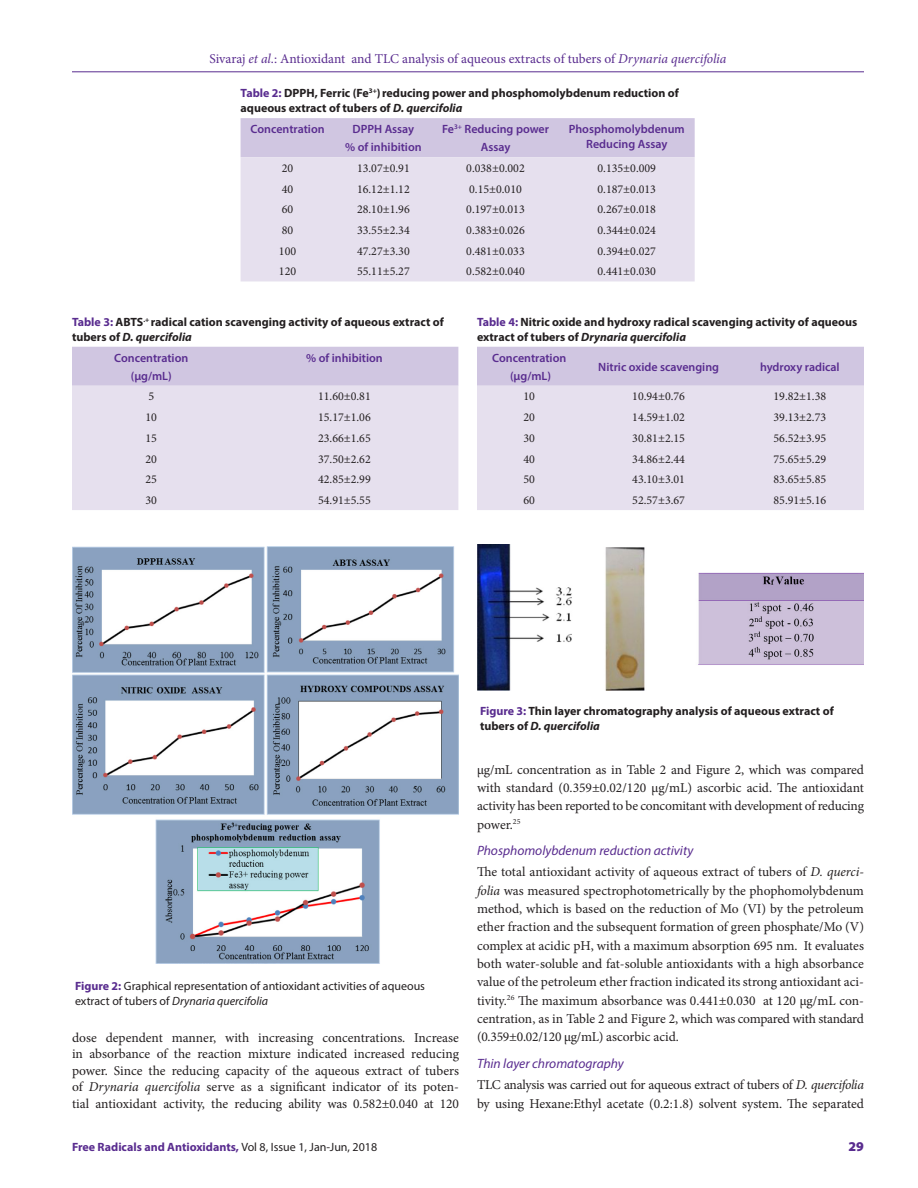
<style>
.page{position:relative;width:918px;height:1188px;background:#fff}
.page>*{position:absolute;margin:0;border:0;box-sizing:border-box;transform-origin:0 0}
.TXT{font:13.5px/18.3px "Minion Pro";letter-spacing:-.015em;color:#231f20;text-align:justify}
.t1{font:13.5px "Minion Pro";letter-spacing:-.005em;color:#592c8f}
._3_HD{font:italic 13.5px "Myriad Pro";color:#592c8f}
.t2{font:900 13.5px "Myriad Pro";color:#592c8f}
.TB{font:12px "Minion Pro";color:#231f20}
.TT{font:700 12px/15px "Myriad Pro";color:#231f20}
.TCH{font:600 12px/15px "Myriad Pro";color:#592c8f;text-align:center}
.FIG_CAP{font:12px/15px "Myriad Pro";color:#231f20}
.FIG_CAP-2{font:700 12px/15px "Myriad Pro";color:#231f20}
.t3{font:700 12px "Myriad Pro";color:#592c8f}
.s1{font-style:italic}
.s2{color:#592c8f}
.s3{font-weight:700;color:#592c8f}
.s4{font-weight:400;color:#231f20}
</style>
<div class="page">
<hr style="left:72px;top:72px;width:792px;height:1px;background:#592c8f">
<div style="left:241px;top:118px;width:454px;height:39px;background:#d0c6e1"></div>
<div style="left:241px;top:157px;width:454px;height:124px;background:#e6e0ee"></div>
<div style="left:72px;top:347px;width:386px;height:39px;background:#d0c6e1"></div>
<div style="left:72px;top:386px;width:386px;height:124px;background:#e6e0ee"></div>
<div style="left:477px;top:347px;width:387px;height:39px;background:#d0c6e1"></div>
<div style="left:477px;top:386px;width:387px;height:124px;background:#e6e0ee"></div>
<img style="left:72px;top:547px;width:387px;height:417px">
<img style="left:477px;top:544px;width:387px;height:147px">
<p class="t1" style="left:209px;top:50px;width:519px">Sivaraj <span class="s1">et al</span>.: Antioxidant and TLC analysis of aqueous extracts of tubers of <span class="s1">Drynaria quercifolia</span></p>
<p class="TT" style="left:241px;top:85px;width:440px"><span class="s2">Table 2:</span> DPPH, Ferric (Fe<sup>3+</sup>)reducing power and phosphomolybdenum reduction of aqueous extract of tubers of <span class="s1">D. quercifolia</span></p>
<p class="TCH" style="left:251px;top:121px;width:76px">Concentration</p>
<p class="TCH" style="left:353px;top:121px;width:63px">DPPH Assay</p>
<p class="TCH" style="left:345px;top:139px;width:78px">% of inhibition</p>
<p class="TCH" style="left:442px;top:121px;width:108px">Fe<sup>3+</sup> Reducing power</p>
<p class="TCH" style="left:481px;top:139px;width:31px">Assay</p>
<p class="TCH" style="left:569px;top:121px;width:118px">Phosphomolybdenum<br>Reducing Assay</p>
<p class="TB" style="left:282px;top:160px;width:13px">20</p>
<p class="TB" style="left:357px;top:160px;width:54px">13.07±0.91</p>
<p class="TB" style="left:466px;top:160px;width:60px">0.038±0.002</p>
<p class="TB" style="left:598px;top:160px;width:60px">0.135±0.009</p>
<p class="TB" style="left:282px;top:181px;width:13px">40</p>
<p class="TB" style="left:357px;top:181px;width:54px">16.12±1.12</p>
<p class="TB" style="left:469px;top:181px;width:54px">0.15±0.010</p>
<p class="TB" style="left:598px;top:181px;width:60px">0.187±0.013</p>
<p class="TB" style="left:282px;top:201px;width:13px">60</p>
<p class="TB" style="left:357px;top:201px;width:54px">28.10±1.96</p>
<p class="TB" style="left:466px;top:201px;width:60px">0.197±0.013</p>
<p class="TB" style="left:598px;top:201px;width:60px">0.267±0.018</p>
<p class="TB" style="left:282px;top:222px;width:13px">80</p>
<p class="TB" style="left:357px;top:222px;width:54px">33.55±2.34</p>
<p class="TB" style="left:466px;top:222px;width:60px">0.383±0.026</p>
<p class="TB" style="left:598px;top:222px;width:60px">0.344±0.024</p>
<p class="TB" style="left:279px;top:243px;width:19px">100</p>
<p class="TB" style="left:357px;top:243px;width:54px">47.27±3.30</p>
<p class="TB" style="left:466px;top:243px;width:60px">0.481±0.033</p>
<p class="TB" style="left:598px;top:243px;width:60px">0.394±0.027</p>
<p class="TB" style="left:279px;top:264px;width:19px">120</p>
<p class="TB" style="left:357px;top:264px;width:54px">55.11±5.27</p>
<p class="TB" style="left:466px;top:264px;width:60px">0.582±0.040</p>
<p class="TB" style="left:598px;top:264px;width:60px">0.441±0.030</p>
<p class="TT" style="left:72px;top:314px;width:373px"><span class="s2">Table 3:</span> ABTS<sup>.+</sup> radical cation scavenging activity of aqueous extract of tubers of <span class="s1">D. quercifolia</span></p>
<p class="TCH" style="left:114px;top:350px;width:76px">Concentration</p>
<p class="TCH" style="left:131px;top:368px;width:43px">(μg/mL)</p>
<p class="TCH" style="left:306px;top:350px;width:78px">% of inhibition</p>
<p class="TB" style="left:148px;top:389px;width:7px">5</p>
<p class="TB" style="left:318px;top:389px;width:54px">11.60±0.81</p>
<p class="TB" style="left:146px;top:409px;width:13px">10</p>
<p class="TB" style="left:318px;top:409px;width:54px">15.17±1.06</p>
<p class="TB" style="left:146px;top:430px;width:13px">15</p>
<p class="TB" style="left:318px;top:430px;width:54px">23.66±1.65</p>
<p class="TB" style="left:146px;top:451px;width:13px">20</p>
<p class="TB" style="left:318px;top:451px;width:54px">37.50±2.62</p>
<p class="TB" style="left:146px;top:471px;width:13px">25</p>
<p class="TB" style="left:318px;top:471px;width:54px">42.85±2.99</p>
<p class="TB" style="left:146px;top:492px;width:13px">30</p>
<p class="TB" style="left:318px;top:492px;width:54px">54.91±5.55</p>
<p class="TT" style="left:477px;top:314px;width:382px"><span class="s2">Table 4:</span> Nitric oxide and hydroxy radical scavenging activity of aqueous extract of tubers of <span class="s1">Drynaria quercifolia</span></p>
<p class="TCH" style="left:492px;top:350px;width:76px">Concentration</p>
<p class="TCH" style="left:510px;top:368px;width:43px">(μg/mL)</p>
<p class="TCH" style="left:598px;top:359px;width:122px">Nitric oxide scavenging</p>
<p class="TCH" style="left:760px;top:359px;width:81px">hydroxy radical</p>
<p class="TB" style="left:524px;top:389px;width:13px">10</p>
<p class="TB" style="left:632px;top:389px;width:54px">10.94±0.76</p>
<p class="TB" style="left:773px;top:389px;width:54px">19.82±1.38</p>
<p class="TB" style="left:524px;top:409px;width:13px">20</p>
<p class="TB" style="left:632px;top:409px;width:54px">14.59±1.02</p>
<p class="TB" style="left:773px;top:409px;width:54px">39.13±2.73</p>
<p class="TB" style="left:524px;top:430px;width:13px">30</p>
<p class="TB" style="left:632px;top:430px;width:54px">30.81±2.15</p>
<p class="TB" style="left:773px;top:430px;width:54px">56.52±3.95</p>
<p class="TB" style="left:524px;top:451px;width:13px">40</p>
<p class="TB" style="left:632px;top:451px;width:54px">34.86±2.44</p>
<p class="TB" style="left:773px;top:451px;width:54px">75.65±5.29</p>
<p class="TB" style="left:524px;top:471px;width:13px">50</p>
<p class="TB" style="left:632px;top:471px;width:54px">43.10±3.01</p>
<p class="TB" style="left:773px;top:471px;width:54px">83.65±5.85</p>
<p class="TB" style="left:524px;top:492px;width:13px">60</p>
<p class="TB" style="left:632px;top:492px;width:54px">52.57±3.67</p>
<p class="TB" style="left:773px;top:492px;width:54px">85.91±5.16</p>
<p class="FIG_CAP" style="left:75px;top:978px;width:352px"><span class="s3">Figure 2:</span> Graphical representation of antioxidant activities of aqueous extract of tubers of <span class="s1">Drynaria quercifolia</span></p>
<p class="TXT" style="left:72px;top:1029px;width:389px;line-height:16.5px">dose dependent manner, with increasing concentrations. Increase in absorbance of the reaction mixture indicated increased reducing power. Since the reducing capacity of the aqueous extract of tubers of <span class="s1">Drynaria quercifolia</span> serve as a significant indicator of its poten&shy;tial antioxidant activity, the reducing ability was 0.582±0.040 at 120</p>
<p class="FIG_CAP-2" style="left:480px;top:703px;width:355px"><span class="s2">Figure 3:</span> Thin layer chromatography analysis of aqueous extract of tubers of <span class="s1">D. quercifolia</span></p>
<p class="TXT" style="left:477px;top:760px;width:389px">µg/mL concentration as in Table 2 and Figure 2, which was compared with standard (0.359±0.02/120 µg/mL) ascorbic acid. The antioxidant activity has been reported to be concomitant with development of reducing power.<sup>25</sup></p>
<p class="_3_HD" style="left:477px;top:842px;width:218px">Phosphomolybdenum reduction activity</p>
<p class="TXT" style="left:477px;top:863px;width:389px">The total antioxidant activity of aqueous extract of tubers of <span class="s1">D. querci&shy;folia</span> was measured spectrophotometrically by the phophomolybdenum method, which is based on the reduction of Mo (VI) by the petroleum ether fraction and the subsequent formation of green phosphate/Mo (V) complex at acidic pH, with a maximum absorption 695 nm. It evaluates both water-soluble and fat-soluble antioxidants with a high absorbance value of the petroleum ether fraction indicated its strong antioxidant aci&shy;tivity.<sup>26</sup> The maximum absorbance was 0.441±0.030 at 120 μg/mL con&shy;centration, as in Table 2 and Figure 2, which was compared with standard (0.359±0.02/120 µg/mL) ascorbic acid.</p>
<p class="_3_HD" style="left:477px;top:1055px;width:148px">Thin layer chromatography</p>
<p class="TXT" style="left:477px;top:1076px;width:389px">TLC analysis was carried out for aqueous extract of tubers of <span class="s1">D. quercifolia </span>by using Hexane:Ethyl acetate (0.2:1.8) solvent system. The separated</p>
<p class="t3" style="left:72px;top:1139px;width:307px">Free Radicals and Antioxidants, <span class="s4">Vol 8, Issue 1, Jan-Jun, 2018</span></p>
<p class="t2" style="left:849px;top:1137px;width:17px">29</p>
</div>
